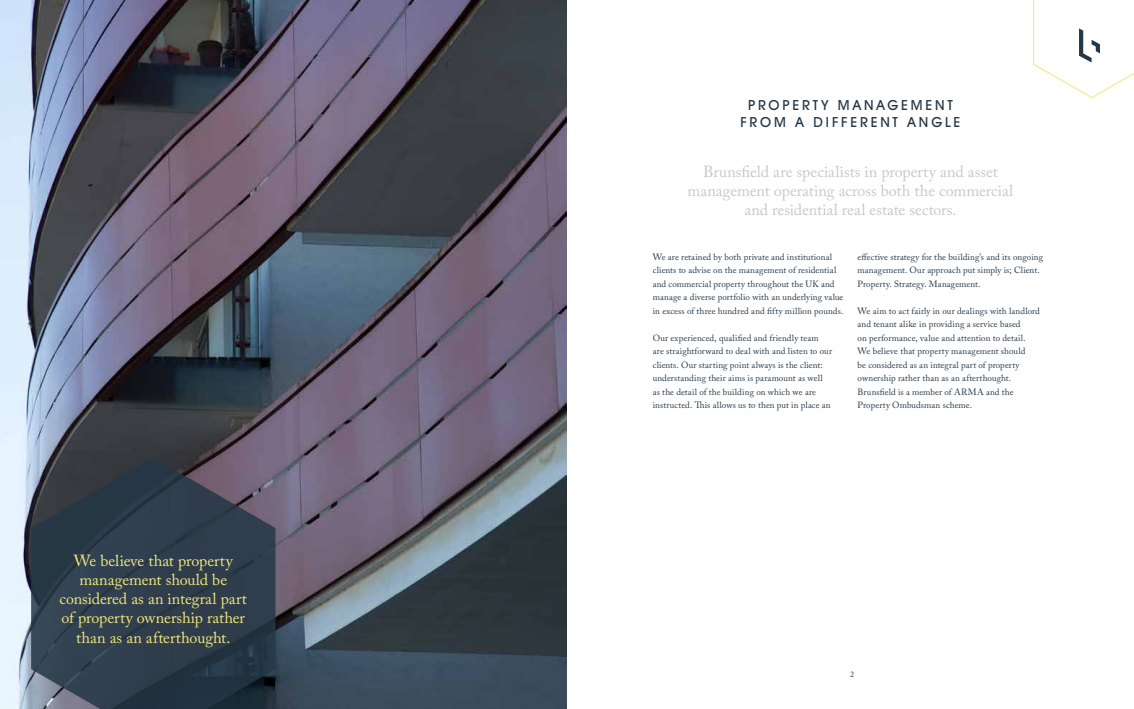
<style>
.page{position:relative;width:1134px;height:709px;background:#fff}
.page>*{position:absolute;margin:0;border:0;box-sizing:border-box;transform-origin:0 0}
.t1{font:16px/19.2px "Adobe Caslon Pro";letter-spacing:-.005em;color:#c8c8c8;text-align:center}
.t2{font:16px/19.2px "Adobe Caslon Pro";letter-spacing:-.005em;color:#f0e77b;text-align:center}
.t3{font:500 14px/17.5px "Avant Garde IT Cby BT";letter-spacing:.195em;color:#243746;text-align:center}
.t4{font:9px/13.5px "Adobe Caslon Pro";letter-spacing:.01em;color:#243746}
.t5{font:8px "Adobe Caslon Pro";color:#243746}
</style>
<div class="page">
<img style="left:0;top:0;width:567px;height:709px">
<svg style="left:31px;top:457px;width:244px;height:252px;background:#34404e"></svg>
<svg style="left:1033px;top:0;width:101px;height:98px"></svg>
<h1 class="t2" style="left:60px;top:550px;width:189px">We believe that property management should be considered as an integral part of property ownership rather than as an afterthought.</h1>
<h2 class="t3" style="left:740px;top:96px;width:221px">PROPERTY MANAGEMENT<br>FROM A DIFFERENT ANGLE</h2>
<h1 class="t1" style="left:688px;top:162px;width:327px">Brunsfield are specialists in property and asset management operating across both the commercial and residential real estate sectors.</h1>
<p class="t4" style="left:653px;top:250px;width:192px">We are retained by both private and institutional clients to advise on the management of residential and commercial property throughout the UK and manage a diverse portfolio with an underlying value in excess of three hundred and fifty million pounds.</p>
<p class="t4" style="left:653px;top:331px;width:181px">Our experienced, qualified and friendly team<br>are straightforward to deal with and listen to our clients. Our starting point always is the client: understanding their aims is paramount as well as the detail of the building on which we are instructed. This allows us to then put in place an</p>
<p class="t4" style="left:857px;top:250px;width:187px">effective strategy for the building’s and its ongoing management. Our approach put simply is; Client.<br>Property. Strategy. Management.</p>
<p class="t4" style="left:857px;top:304px;width:184px">We aim to act fairly in our dealings with landlord and tenant alike in providing a service based<br>on performance, value and attention to detail.<br>We believe that property management should<br>be considered as an integral part of property ownership rather than as an afterthought.<br>Brunsfield is a member of ARMA and the Property Ombudsman scheme.</p>
<p class="t5" style="left:850px;top:669px;width:5px">2</p>
</div>
